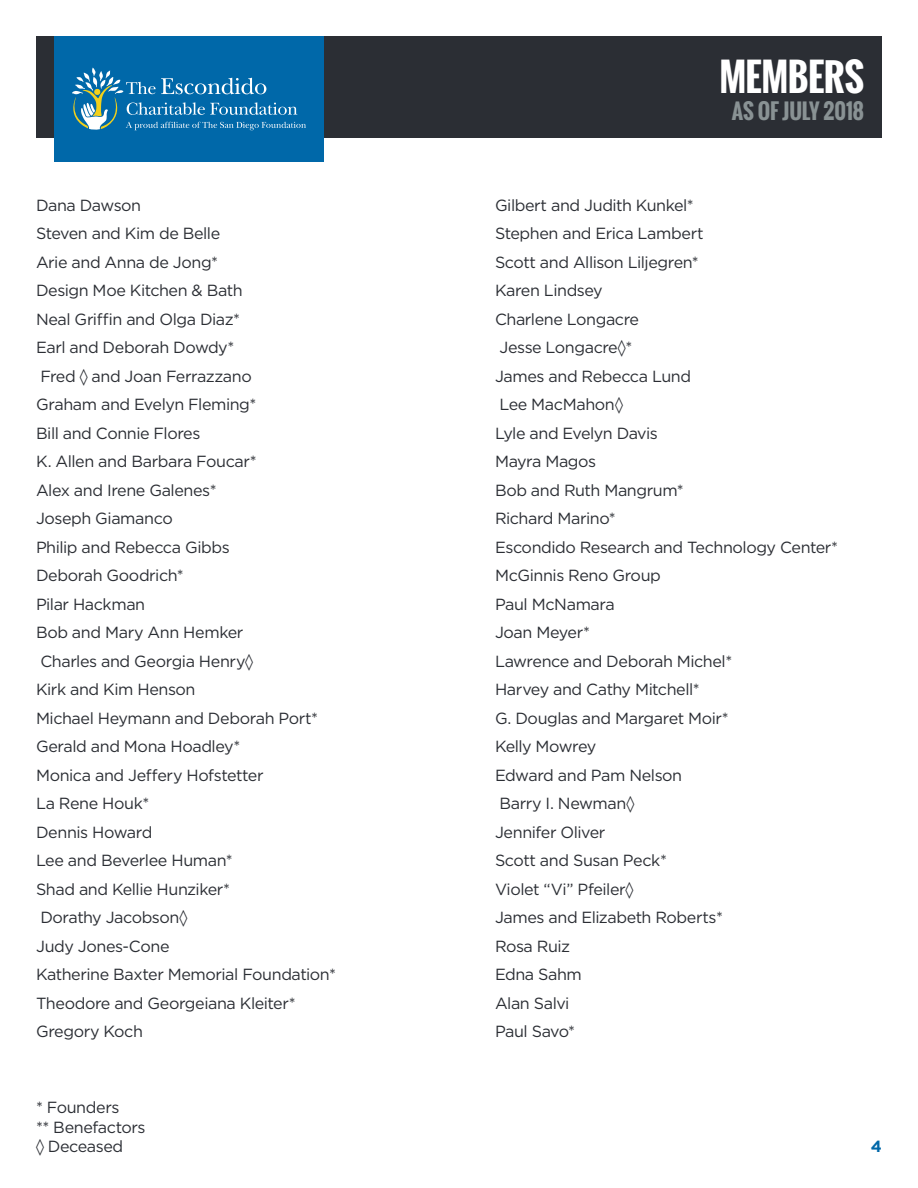
<style>
.page{position:relative;width:918px;height:1188px;background:#fff}
.page>*{position:absolute;margin:0;border:0;box-sizing:border-box;transform-origin:0 0}
.t1{font:700 37.5px "Oswald";letter-spacing:-.01em;color:#fff}
.t2{font:700 21px "Oswald";letter-spacing:-.01em;color:#899294}
.C_-_Body{font:16.2px/19.5px "Gotham";letter-spacing:-.025em;color:#2b2e34}
.t3{font:700 16.2px "Gotham";color:#0068a9}
</style>
<div class="page">
<div style="left:36px;top:36px;width:846px;height:102px;background:#2b2e34"></div>
<div style="left:54px;top:36px;width:270px;height:126px;background:#0068a9"></div>
<svg style="left:72px;top:68px;width:234px;height:62px"></svg>
<p class="C_-_Body" style="left:36px;top:195px;width:107px">Dana Dawson</p>
<p class="C_-_Body" style="left:36px;top:224px;width:186px">Steven and Kim de Belle</p>
<p class="C_-_Body" style="left:36px;top:252px;width:184px">Arie and Anna de Jong*</p>
<p class="C_-_Body" style="left:36px;top:281px;width:208px">Design Moe Kitchen &amp; Bath</p>
<p class="C_-_Body" style="left:36px;top:309px;width:206px">Neal Griffin and Olga Diaz*</p>
<p class="C_-_Body" style="left:36px;top:338px;width:200px">Earl and Deborah Dowdy*</p>
<p class="C_-_Body" style="left:40px;top:366px;width:213px">Fred ◊ and Joan Ferrazzano</p>
<p class="C_-_Body" style="left:36px;top:395px;width:222px">Graham and Evelyn Fleming*</p>
<p class="C_-_Body" style="left:36px;top:423px;width:166px">Bill and Connie Flores</p>
<p class="C_-_Body" style="left:36px;top:452px;width:222px">K. Allen and Barbara Foucar*</p>
<p class="C_-_Body" style="left:36px;top:480px;width:182px">Alex and Irene Galenes*</p>
<p class="C_-_Body" style="left:36px;top:509px;width:138px">Joseph Giamanco</p>
<p class="C_-_Body" style="left:36px;top:537px;width:195px">Philip and Rebecca Gibbs</p>
<p class="C_-_Body" style="left:36px;top:566px;width:149px">Deborah Goodrich*</p>
<p class="C_-_Body" style="left:36px;top:594px;width:111px">Pilar Hackman</p>
<p class="C_-_Body" style="left:36px;top:623px;width:209px">Bob and Mary Ann Hemker</p>
<p class="C_-_Body" style="left:40px;top:651px;width:214px">Charles and Georgia Henry◊</p>
<p class="C_-_Body" style="left:36px;top:680px;width:161px">Kirk and Kim Henson</p>
<p class="C_-_Body" style="left:36px;top:708px;width:284px">Michael Heymann and Deborah Port*</p>
<p class="C_-_Body" style="left:36px;top:737px;width:206px">Gerald and Mona Hoadley*</p>
<p class="C_-_Body" style="left:36px;top:765px;width:229px">Monica and Jeffery Hofstetter</p>
<p class="C_-_Body" style="left:36px;top:794px;width:115px">La Rene Houk*</p>
<p class="C_-_Body" style="left:36px;top:822px;width:118px">Dennis Howard</p>
<p class="C_-_Body" style="left:36px;top:851px;width:198px">Lee and Beverlee Human*</p>
<p class="C_-_Body" style="left:36px;top:879px;width:196px">Shad and Kellie Hunziker*</p>
<p class="C_-_Body" style="left:40px;top:908px;width:149px">Dorathy Jacobson◊</p>
<p class="C_-_Body" style="left:36px;top:936px;width:135px">Judy Jones-Cone</p>
<p class="C_-_Body" style="left:36px;top:965px;width:301px">Katherine Baxter Memorial Foundation*</p>
<p class="C_-_Body" style="left:36px;top:993px;width:261px">Theodore and Georgeiana Kleiter*</p>
<p class="C_-_Body" style="left:36px;top:1022px;width:108px">Gregory Koch</p>
<p class="C_-_Body" style="left:36px;top:1097px;width:111px">* Founders<br>** Benefactors ◊ Deceased</p>
<h1 class="t1" style="left:720px;top:49px;width:146px">MEMBERS</h1>
<p class="t2" style="left:732px;top:95px;width:134px">AS OF JULY 2018</p>
<p class="C_-_Body" style="left:495px;top:195px;width:200px">Gilbert and Judith Kunkel*</p>
<p class="C_-_Body" style="left:495px;top:224px;width:210px">Stephen and Erica Lambert</p>
<p class="C_-_Body" style="left:495px;top:252px;width:205px">Scott and Allison Liljegren*</p>
<p class="C_-_Body" style="left:495px;top:281px;width:109px">Karen Lindsey</p>
<p class="C_-_Body" style="left:495px;top:309px;width:146px">Charlene Longacre</p>
<p class="C_-_Body" style="left:499px;top:338px;width:134px">Jesse Longacre◊*</p>
<p class="C_-_Body" style="left:495px;top:366px;width:198px">James and Rebecca Lund</p>
<p class="C_-_Body" style="left:499px;top:395px;width:125px">Lee MacMahon◊</p>
<p class="C_-_Body" style="left:495px;top:423px;width:164px">Lyle and Evelyn Davis</p>
<p class="C_-_Body" style="left:495px;top:452px;width:103px">Mayra Magos</p>
<p class="C_-_Body" style="left:495px;top:480px;width:190px">Bob and Ruth Mangrum*</p>
<p class="C_-_Body" style="left:495px;top:509px;width:122px">Richard Marino*</p>
<p class="C_-_Body" style="left:495px;top:537px;width:345px">Escondido Research and Technology Center*</p>
<p class="C_-_Body" style="left:495px;top:566px;width:167px">McGinnis Reno Group</p>
<p class="C_-_Body" style="left:495px;top:594px;width:121px">Paul McNamara</p>
<p class="C_-_Body" style="left:495px;top:623px;width:96px">Joan Meyer*</p>
<p class="C_-_Body" style="left:495px;top:651px;width:239px">Lawrence and Deborah Michel*</p>
<p class="C_-_Body" style="left:495px;top:680px;width:206px">Harvey and Cathy Mitchell*</p>
<p class="C_-_Body" style="left:495px;top:708px;width:235px">G. Douglas and Margaret Moir*</p>
<p class="C_-_Body" style="left:495px;top:737px;width:103px">Kelly Mowrey</p>
<p class="C_-_Body" style="left:495px;top:765px;width:189px">Edward and Pam Nelson</p>
<p class="C_-_Body" style="left:499px;top:794px;width:137px">Barry I. Newman◊</p>
<p class="C_-_Body" style="left:495px;top:822px;width:112px">Jennifer Oliver</p>
<p class="C_-_Body" style="left:495px;top:851px;width:173px">Scott and Susan Peck*</p>
<p class="C_-_Body" style="left:495px;top:879px;width:140px">Violet “Vi” Pfeiler◊</p>
<p class="C_-_Body" style="left:495px;top:908px;width:230px">James and Elizabeth Roberts*</p>
<p class="C_-_Body" style="left:495px;top:936px;width:76px">Rosa Ruiz</p>
<p class="C_-_Body" style="left:495px;top:965px;width:88px">Edna Sahm</p>
<p class="C_-_Body" style="left:495px;top:993px;width:76px">Alan Salvi</p>
<p class="C_-_Body" style="left:495px;top:1022px;width:82px">Paul Savo*</p>
<p class="t3" style="left:871px;top:1136px;width:13px">4</p>
</div>
